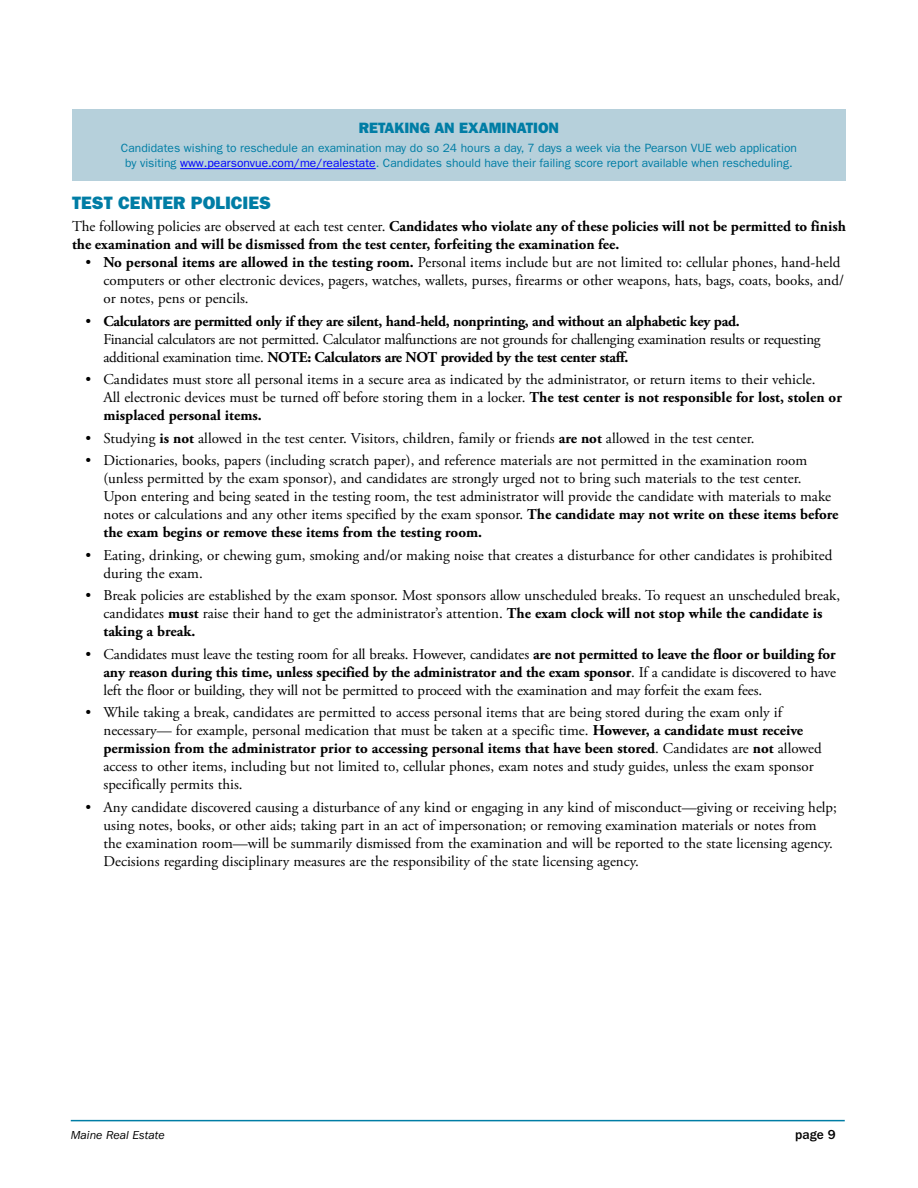
<style>
.page{position:relative;width:918px;height:1188px;background:#fff}
.page>*{position:absolute;margin:0;border:0;box-sizing:border-box;transform-origin:0 0}
.A_Head{font:18px "ITC Franklin Gothic Std Hvy";color:#007da5}
.Bullets{font:15px/18px "Adobe Garamond Pro";color:#000}
.Bullets-2{font:700 15px/18px "Adobe Garamond Pro";letter-spacing:-.02em;color:#000}
.Text_before_list{font:700 15px/18px "Adobe Garamond Pro";color:#000}
.Notes_Head{font:15px "ITC Franklin Gothic Std Hvy";color:#007da5}
.t1{font:500 13.5px "ITC Franklin Gothic Std";color:#000}
.Notes{font:12px/15px "ITC Franklin Gothic Std";color:#007da5;text-align:center}
.t2{font:italic 12px "ITC Franklin Gothic Std";color:#000}
.s1{color:#00f}
.s2{font-weight:400}
.s3{font-weight:700}
</style>
<div class="page">
<hr style="left:71px;top:1120px;width:774px;height:1px;background:#007da5">
<div style="left:72px;top:109px;width:774px;height:72px;background:#b6d0db"></div>
<hr style="left:180px;top:168px;width:196px;height:1px;background:#00f">
<p class="Notes_Head" style="left:359px;top:119px;width:202px">RETAKING AN EXAMINATION</p>
<p class="Notes" style="left:121px;top:141px;width:678px">Candidates wishing to reschedule an examination may do so 24 hours a day, 7 days a week via the Pearson VUE web application by visiting <span class="s1">www.pearsonvue.com/me/realestate</span>. Candidates should have their failing score report available when rescheduling.</p>
<p class="A_Head" style="left:72px;top:192px;width:201px">TEST CENTER POLICIES</p>
<p class="Text_before_list" style="left:72px;top:218px;width:775px"><span class="s2">The following policies are observed at each test center.</span> Candidates who violate any of these policies will not be permitted to finish the examination and will be dismissed from the test center, forfeiting the examination fee.</p>
<p class="Bullets" style="left:104px;top:254px;width:742px;text-indent:-18px">• <span class="s3">No personal items are allowed in the testing room.</span> Personal items include but are not limited to: cellular phones, hand-held computers or other electronic devices, pagers, watches, wallets, purses, firearms or other weapons, hats, bags, coats, books, and/ or notes, pens or pencils.</p>
<p class="Bullets-2" style="left:104px;top:312px;width:719px;text-indent:-18px"><span class="s2">•</span> Calculators are permitted only if they are silent, hand-held, nonprinting, and without an alphabetic key pad.<br><span class="s2">Financial calculators are not permitted. Calculator malfunctions are not grounds for challenging examination results or requesting additional examination time.</span> NOTE: Calculators are NOT provided by the test center staff.</p>
<p class="Bullets" style="left:104px;top:371px;width:740px;text-indent:-18px">• Candidates must store all personal items in a secure area as indicated by the administrator, or return items to their vehicle.<br>All electronic devices must be turned off before storing them in a locker. <span class="s3">The test center is not responsible for lost, stolen or misplaced personal items.</span></p>
<p class="Bullets" style="left:86px;top:429px;width:671px">• Studying <span class="s3">is not</span> allowed in the test center. Visitors, children, family or friends <span class="s3">are not</span> allowed in the test center.</p>
<p class="Bullets" style="left:104px;top:452px;width:736px;text-indent:-18px">• Dictionaries, books, papers (including scratch paper), and reference materials are not permitted in the examination room (unless permitted by the exam sponsor), and candidates are strongly urged not to bring such materials to the test center.<br>Upon entering and being seated in the testing room, the test administrator will provide the candidate with materials to make notes or calculations and any other items specified by the exam sponsor. <span class="s3">The candidate may not write on these items before the exam begins or remove these items from the testing room.</span></p>
<p class="Bullets" style="left:104px;top:546px;width:730px;text-indent:-18px">• Eating, drinking, or chewing gum, smoking and/or making noise that creates a disturbance for other candidates is prohibited during the exam.</p>
<p class="Bullets" style="left:104px;top:587px;width:738px;text-indent:-18px">• Break policies are established by the exam sponsor. Most sponsors allow unscheduled breaks. To request an unscheduled break, candidates <span class="s3">must</span> raise their hand to get the administrator’s attention. <span class="s3">The exam clock will not stop while the candidate is taking a break.</span></p>
<p class="Bullets" style="left:104px;top:645px;width:734px;text-align:justify;text-indent:-18px">• Candidates must leave the testing room for all breaks. However, candidates <span class="s3">are not permitted to leave the floor or building for any reason during this time, unless specified by the administrator and the exam sponsor</span>. If a candidate is discovered to have left the floor or building, they will not be permitted to proceed with the examination and may forfeit the exam fees.</p>
<p class="Bullets" style="left:104px;top:704px;width:720px;text-indent:-18px">• While taking a break, candidates are permitted to access personal items that are being stored during the exam only if necessary— for example, personal medication that must be taken at a specific time. <span class="s3">However, a candidate must receive permission from the administrator prior to accessing personal items that have been stored</span>. Candidates are <span class="s3">not</span> allowed access to other items, including but not limited to, cellular phones, exam notes and study guides, unless the exam sponsor specifically permits this.</p>
<p class="Bullets" style="left:104px;top:798px;width:735px;text-indent:-18px">• Any candidate discovered causing a disturbance of any kind or engaging in any kind of misconduct—giving or receiving help; using notes, books, or other aids; taking part in an act of impersonation; or removing examination materials or notes from the examination room—will be summarily dismissed from the examination and will be reported to the state licensing agency.<br>Decisions regarding disciplinary measures are the responsibility of the state licensing agency.</p>
<p class="t2" style="left:71px;top:1129px;width:96px">Maine Real Estate</p>
<p class="t1" style="left:795px;top:1127px;width:42px">page 9</p>
</div>
